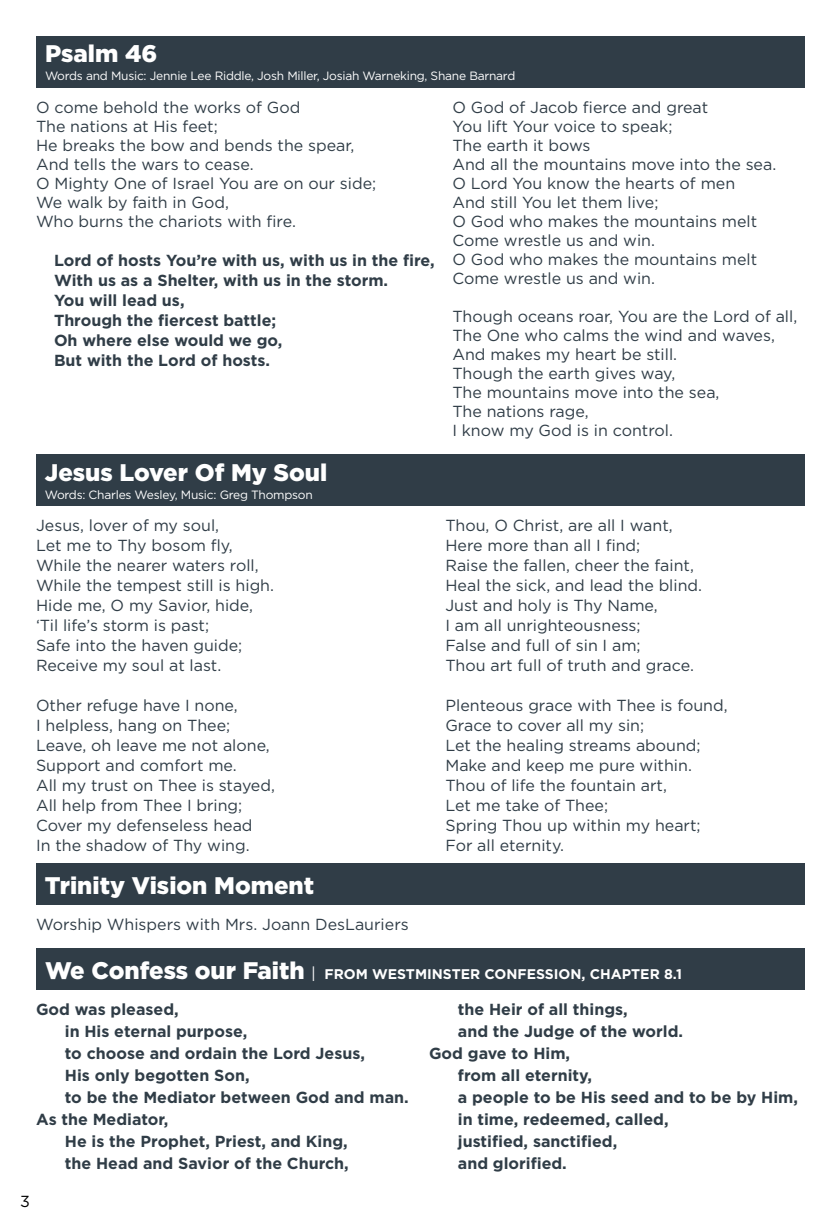
<style>
.page{position:relative;width:840px;height:1224px;background:#fff}
.page>*{position:absolute;margin:0;border:0;box-sizing:border-box;transform-origin:0 0}
.t1{font:900 24px "Gotham";color:#fff}
.t2{font:16px "Gotham";color:#303d47}
.t3{font:700 16px "Gotham";color:#303d47}
.t4{font:16px "Gotham";color:#000}
.t5{font:700 14px "Gotham";color:#fff}
.t6{font:12px "Gotham";letter-spacing:-.02em;color:#fff}
.s1{font-weight:900;font-size:24px}
.s2{font-weight:400;font-size:15.8px}
</style>
<div class="page">
<div style="left:36px;top:36px;width:768px;height:51px;background:#303d47"></div>
<div style="left:36px;top:455px;width:768px;height:51px;background:#303d47"></div>
<div style="left:36px;top:863px;width:768px;height:42px;background:#303d47"></div>
<div style="left:36px;top:948px;width:768px;height:42px;background:#303d47"></div>
<p class="t1" style="left:45px;top:37px;width:114px">Psalm 46</p>
<p class="t6" style="left:45px;top:68px;width:472px">Words and Music: Jennie Lee Riddle, Josh Miller, Josiah Warneking, Shane Barnard</p>
<p class="t2" style="left:36px;top:97px;width:266px">O come behold the works of God</p>
<p class="t2" style="left:36px;top:116px;width:183px">The nations at His feet;</p>
<p class="t2" style="left:36px;top:135px;width:320px">He breaks the bow and bends the spear,</p>
<p class="t2" style="left:36px;top:154px;width:219px">And tells the wars to cease.</p>
<p class="t2" style="left:36px;top:173px;width:342px">O Mighty One of Israel You are on our side;</p>
<p class="t2" style="left:36px;top:192px;width:194px">We walk by faith in God,</p>
<p class="t2" style="left:36px;top:211px;width:261px">Who burns the chariots with fire.</p>
<p class="t3" style="left:54px;top:249px;width:382px">Lord of hosts You’re with us, with us in the fire,</p>
<p class="t3" style="left:54px;top:269px;width:335px">With us as a Shelter, with us in the storm.</p>
<p class="t3" style="left:54px;top:289px;width:132px">You will lead us,</p>
<p class="t3" style="left:54px;top:309px;width:224px">Through the fiercest battle;</p>
<p class="t3" style="left:54px;top:329px;width:230px">Oh where else would we go,</p>
<p class="t3" style="left:54px;top:349px;width:217px">But with the Lord of hosts.</p>
<p class="t1" style="left:45px;top:456px;width:284px">Jesus Lover Of My Soul</p>
<p class="t6" style="left:45px;top:487px;width:269px">Words: Charles Wesley, Music: Greg Thompson</p>
<p class="t2" style="left:36px;top:515px;width:185px">Jesus, lover of my soul,</p>
<p class="t2" style="left:36px;top:535px;width:198px">Let me to Thy bosom fly,</p>
<p class="t2" style="left:36px;top:555px;width:224px">While the nearer waters roll,</p>
<p class="t2" style="left:36px;top:575px;width:239px">While the tempest still is high.</p>
<p class="t2" style="left:36px;top:595px;width:218px">Hide me, O my Savior, hide,</p>
<p class="t2" style="left:36px;top:615px;width:174px">‘Til life’s storm is past;</p>
<p class="t2" style="left:36px;top:635px;width:208px">Safe into the haven guide;</p>
<p class="t2" style="left:36px;top:655px;width:187px">Receive my soul at last.</p>
<p class="t2" style="left:36px;top:695px;width:203px">Other refuge have I none,</p>
<p class="t2" style="left:36px;top:715px;width:196px">I helpless, hang on Thee;</p>
<p class="t2" style="left:36px;top:735px;width:235px">Leave, oh leave me not alone,</p>
<p class="t2" style="left:36px;top:755px;width:202px">Support and comfort me.</p>
<p class="t2" style="left:36px;top:775px;width:240px">All my trust on Thee is stayed,</p>
<p class="t2" style="left:36px;top:795px;width:208px">All help from Thee I bring;</p>
<p class="t2" style="left:36px;top:815px;width:218px">Cover my defenseless head</p>
<p class="t2" style="left:36px;top:835px;width:215px">In the shadow of Thy wing.</p>
<p class="t1" style="left:45px;top:868px;width:271px">Trinity Vision Moment</p>
<p class="t2" style="left:36px;top:914px;width:374px">Worship Whispers with Mrs. Joann DesLauriers</p>
<p class="t2" style="left:452px;top:97px;width:257px">O God of Jacob fierce and great</p>
<p class="t2" style="left:452px;top:116px;width:221px">You lift Your voice to speak;</p>
<p class="t2" style="left:452px;top:135px;width:140px">The earth it bows</p>
<p class="t2" style="left:452px;top:154px;width:325px">And all the mountains move into the sea.</p>
<p class="t2" style="left:452px;top:173px;width:284px">O Lord You know the hearts of men</p>
<p class="t2" style="left:452px;top:192px;width:207px">And still You let them live;</p>
<p class="t2" style="left:452px;top:211px;width:306px">O God who makes the mountains melt</p>
<p class="t2" style="left:452px;top:230px;width:204px">Come wrestle us and win.</p>
<p class="t2" style="left:452px;top:249px;width:306px">O God who makes the mountains melt</p>
<p class="t2" style="left:452px;top:268px;width:204px">Come wrestle us and win.</p>
<p class="t2" style="left:452px;top:306px;width:346px">Though oceans roar, You are the Lord of all,</p>
<p class="t2" style="left:452px;top:325px;width:324px">The One who calms the wind and waves,</p>
<p class="t2" style="left:452px;top:344px;width:226px">And makes my heart be still.</p>
<p class="t2" style="left:452px;top:363px;width:224px">Though the earth gives way,</p>
<p class="t2" style="left:452px;top:382px;width:268px">The mountains move into the sea,</p>
<p class="t2" style="left:452px;top:401px;width:138px">The nations rage,</p>
<p class="t2" style="left:452px;top:420px;width:222px">I know my God is in control.</p>
<p class="t2" style="left:445px;top:515px;width:229px">Thou, O Christ, are all I want,</p>
<p class="t2" style="left:445px;top:535px;width:196px">Here more than all I find;</p>
<p class="t2" style="left:445px;top:555px;width:250px">Raise the fallen, cheer the faint,</p>
<p class="t2" style="left:445px;top:575px;width:258px">Heal the sick, and lead the blind.</p>
<p class="t2" style="left:445px;top:595px;width:214px">Just and holy is Thy Name,</p>
<p class="t2" style="left:445px;top:615px;width:197px">I am all unrighteousness;</p>
<p class="t2" style="left:445px;top:635px;width:197px">False and full of sin I am;</p>
<p class="t2" style="left:445px;top:655px;width:250px">Thou art full of truth and grace.</p>
<p class="t2" style="left:445px;top:695px;width:284px">Plenteous grace with Thee is found,</p>
<p class="t2" style="left:445px;top:715px;width:200px">Grace to cover all my sin;</p>
<p class="t2" style="left:445px;top:735px;width:257px">Let the healing streams abound;</p>
<p class="t2" style="left:445px;top:755px;width:248px">Make and keep me pure within.</p>
<p class="t2" style="left:445px;top:775px;width:223px">Thou of life the fountain art,</p>
<p class="t2" style="left:445px;top:795px;width:164px">Let me take of Thee;</p>
<p class="t2" style="left:445px;top:815px;width:257px">Spring Thou up within my heart;</p>
<p class="t2" style="left:445px;top:835px;width:120px">For all eternity.</p>
<p class="t5" style="left:45px;top:964px;width:638px"><span class="s1">We Confess our Faith</span> <span class="s2">|</span> FROM WESTMINSTER CONFESSION, CHAPTER 8.1</p>
<p class="t3" style="left:36px;top:998px;width:144px">God was pleased,</p>
<p class="t3" style="left:65px;top:1020px;width:184px">in His eternal purpose,</p>
<p class="t3" style="left:65px;top:1042px;width:302px">to choose and ordain the Lord Jesus,</p>
<p class="t3" style="left:65px;top:1064px;width:186px">His only begotten Son,</p>
<p class="t3" style="left:65px;top:1086px;width:345px">to be the Mediator between God and man.</p>
<p class="t3" style="left:36px;top:1108px;width:134px">As the Mediator,</p>
<p class="t3" style="left:65px;top:1130px;width:284px">He is the Prophet, Priest, and King,</p>
<p class="t3" style="left:65px;top:1152px;width:285px">the Head and Savior of the Church,</p>
<p class="t3" style="left:458px;top:998px;width:171px">the Heir of all things,</p>
<p class="t3" style="left:458px;top:1020px;width:227px">and the Judge of the world.</p>
<p class="t3" style="left:429px;top:1042px;width:143px">God gave to Him,</p>
<p class="t3" style="left:458px;top:1064px;width:136px">from all eternity,</p>
<p class="t3" style="left:458px;top:1086px;width:341px">a people to be His seed and to be by Him,</p>
<p class="t3" style="left:458px;top:1108px;width:212px">in time, redeemed, called,</p>
<p class="t3" style="left:458px;top:1130px;width:161px">justified, sanctified,</p>
<p class="t3" style="left:458px;top:1152px;width:110px">and glorified.</p>
<p class="t4" style="left:20px;top:1191px;width:11px">3</p>
</div>
